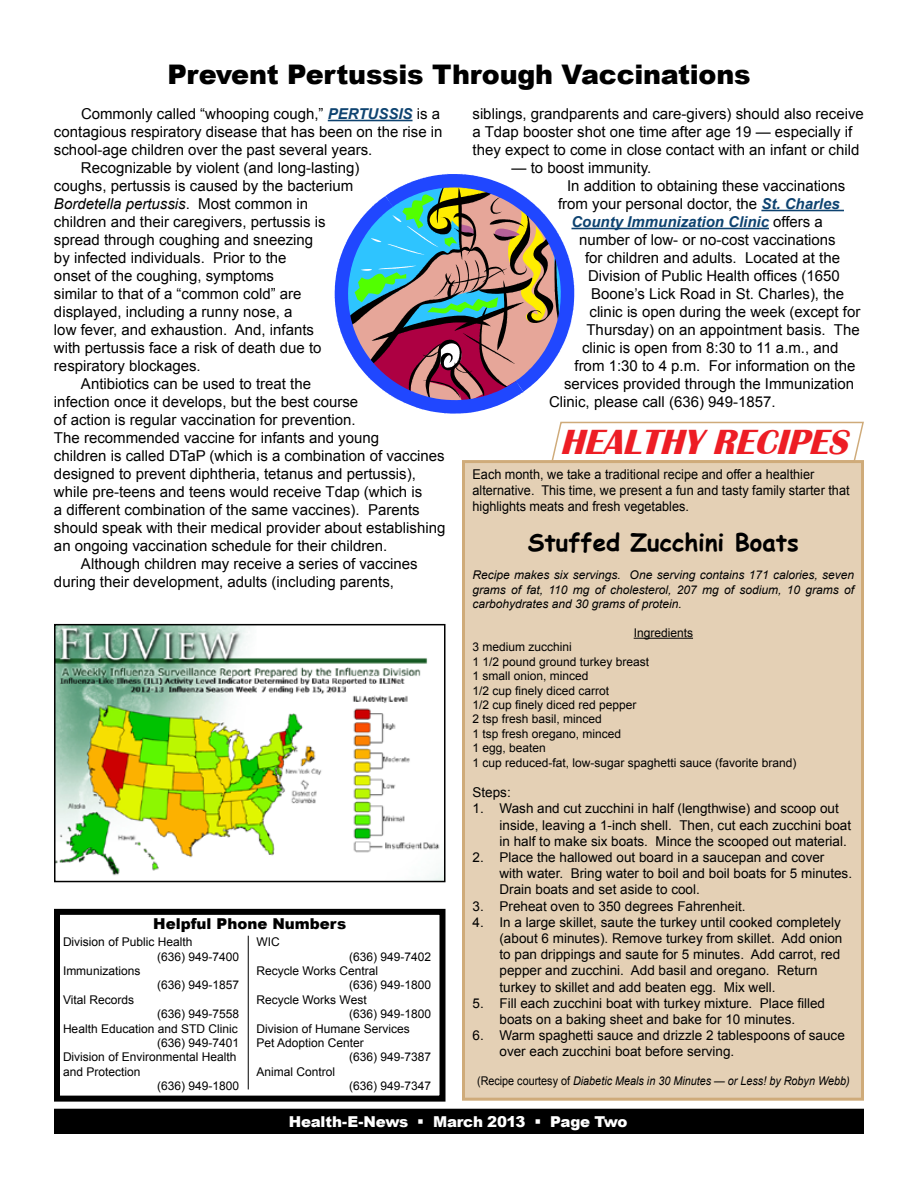
<style>
.page{position:relative;width:918px;height:1188px;background:#fff}
.page>*{position:absolute;margin:0;border:0;box-sizing:border-box;transform-origin:0 0}
.t1{font:italic 700 36px "Britannic";color:#ed1d24}
.t2{font:900 27px "Arial";letter-spacing:-.01em;color:#000}
.t3{font:700 24px "Comic Sans MS";color:#000}
.t4{font:15px/18px "Arial";color:#000}
.t5{font:italic 15px "Arial";color:#000}
.t6{font:900 15px "Arial";letter-spacing:-.015em;color:#fff}
.t7{font:italic 700 15px "Arial";color:#0e4370}
.t8{font:900 15px "Arial";color:#000}
.t9{font:13.5px/16.2px "Arial";color:#000}
.t10{font:13.5px/16.2px "Arial";color:#000;scale:.94 1}
.t11{font:12px/14.4px "Arial";color:#000}
.t12{font:italic 12px/14.4px "Arial";color:#000;text-align:justify}
.t13{font:italic 12px "Arial";color:#000;scale:.9 1}
.s1{font-weight:700;font-style:italic;color:#0e4370}
.s2{font-style:normal}
.s3{font-weight:400;font-style:normal;color:#000}
</style>
<div class="page">
<div style="left:56px;top:1111px;width:806px;height:21px;background:#000"></div>
<div style="left:54px;top:1109px;width:810px;height:25px;border:4px solid #000"></div>
<hr style="left:328px;top:120px;width:85px;height:1px;background:#0e4370">
<hr style="left:761px;top:210px;width:83px;height:1px;background:#0e4370">
<hr style="left:572px;top:228px;width:197px;height:1px;background:#0e4370">
<div style="left:462px;top:460px;width:402px;height:641px;background:#e4d0b5;border:3px solid #cfab7a"></div>
<hr style="left:634px;top:638px;width:59px;height:1px;background:#000">
<svg style="left:549px;top:421px;width:315px;height:42px"></svg>
<div style="left:54px;top:909px;width:392px;height:193px;border:6px solid #000"></div>
<hr style="left:248px;top:936px;width:1px;height:153px;background:#000">
<img style="left:57px;top:627px;width:386px;height:252px">
<div style="left:54px;top:624px;width:392px;height:258px;border:2px solid #000"></div>
<svg style="left:335px;top:174px;width:239px;height:240px"></svg>
<h2 class="t2" style="left:167px;top:55px;width:585px">Prevent Pertussis Through Vaccinations</h2>
<p class="t4" style="left:81px;top:105px;width:361px">Commonly called “whooping cough,” <span class="s1">PERTUSSIS</span> is a</p>
<p class="t4" style="left:54px;top:123px;width:390px">contagious respiratory disease that has been on the rise in</p>
<p class="t4" style="left:54px;top:141px;width:320px">school-age children over the past several years.</p>
<p class="t4" style="left:81px;top:159px;width:280px">Recognizable by violent (and long-lasting)</p>
<p class="t4" style="left:54px;top:177px;width:301px">coughs, pertussis is caused by the bacterium</p>
<p class="t5" style="left:54px;top:194px;width:256px">Bordetella pertussis<span class="s2">. Most common in</span></p>
<p class="t4" style="left:54px;top:213px;width:273px">children and their caregivers, pertussis is</p>
<p class="t4" style="left:54px;top:231px;width:261px">spread through coughing and sneezing</p>
<p class="t4" style="left:54px;top:249px;width:234px">by infected individuals. Prior to the</p>
<p class="t4" style="left:54px;top:267px;width:222px">onset of the coughing, symptoms</p>
<p class="t4" style="left:54px;top:285px;width:249px">similar to that of a “common cold” are</p>
<p class="t4" style="left:54px;top:303px;width:240px">displayed, including a runny nose, a</p>
<p class="t4" style="left:54px;top:321px;width:262px">low fever, and exhaustion. And, infants</p>
<p class="t4" style="left:54px;top:339px;width:269px">with pertussis face a risk of death due to</p>
<p class="t4" style="left:54px;top:357px;width:148px">respiratory blockages.</p>
<p class="t4" style="left:81px;top:375px;width:232px">Antibiotics can be used to treat the</p>
<p class="t4" style="left:54px;top:393px;width:306px">infection once it develops, but the best course</p>
<p class="t4" style="left:54px;top:411px;width:303px">of action is regular vaccination for prevention.</p>
<p class="t4" style="left:54px;top:429px;width:327px">The recommended vaccine for infants and young</p>
<p class="t4" style="left:54px;top:447px;width:392px">children is called DTaP (which is a combination of vaccines</p>
<p class="t4" style="left:54px;top:465px;width:363px">designed to prevent diphtheria, tetanus and pertussis),</p>
<p class="t4" style="left:54px;top:483px;width:370px">while pre-teens and teens would receive Tdap (which is</p>
<p class="t4" style="left:54px;top:501px;width:367px">a different combination of the same vaccines). Parents</p>
<p class="t4" style="left:54px;top:519px;width:393px">should speak with their medical provider about establishing</p>
<p class="t4" style="left:54px;top:537px;width:335px">an ongoing vaccination schedule for their children.</p>
<p class="t4" style="left:81px;top:555px;width:338px">Although children may receive a series of vaccines</p>
<p class="t4" style="left:54px;top:573px;width:342px">during their development, adults (including parents,</p>
<p class="t8" style="left:153px;top:912px;width:194px">Helpful Phone Numbers</p>
<p class="t11" style="left:63px;top:935px;width:131px">Division of Public Health</p>
<p class="t11" style="left:157px;top:949px;width:84px">(636) 949-7400</p>
<p class="t11" style="left:63px;top:964px;width:79px">Immunizations</p>
<p class="t11" style="left:157px;top:978px;width:84px">(636) 949-1857</p>
<p class="t11" style="left:63px;top:992px;width:73px">Vital Records</p>
<p class="t11" style="left:157px;top:1007px;width:84px">(636) 949-7558</p>
<p class="t11" style="left:63px;top:1021px;width:176px">Health Education and STD Clinic</p>
<p class="t11" style="left:157px;top:1036px;width:84px">(636) 949-7401</p>
<p class="t11" style="left:63px;top:1050px;width:175px">Division of Environmental Health</p>
<p class="t11" style="left:63px;top:1064px;width:79px">and Protection</p>
<p class="t11" style="left:157px;top:1079px;width:84px">(636) 949-1800</p>
<p class="t11" style="left:256px;top:935px;width:25px">WIC</p>
<p class="t11" style="left:349px;top:949px;width:84px">(636) 949-7402</p>
<p class="t11" style="left:256px;top:964px;width:123px">Recycle Works Central</p>
<p class="t11" style="left:349px;top:978px;width:84px">(636) 949-1800</p>
<p class="t11" style="left:256px;top:992px;width:112px">Recycle Works West</p>
<p class="t11" style="left:349px;top:1007px;width:84px">(636) 949-1800</p>
<p class="t11" style="left:256px;top:1021px;width:155px">Division of Humane Services</p>
<p class="t11" style="left:256px;top:1036px;width:109px">Pet Adoption Center</p>
<p class="t11" style="left:349px;top:1050px;width:84px">(636) 949-7387</p>
<p class="t11" style="left:256px;top:1064px;width:80px">Animal Control</p>
<p class="t11" style="left:349px;top:1079px;width:84px">(636) 949-7347</p>
<p class="t4" style="left:472px;top:105px;width:393px">siblings, grandparents and care-givers) should also receive a Tdap booster shot one time after age 19 — especially if they expect to come in close contact with an infant or child</p>
<p class="t4" style="left:512px;top:159px;width:141px">— to boost immunity.</p>
<p class="t4" style="left:567px;top:177px;width:280px">In addition to obtaining these vaccinations</p>
<p class="t4" style="left:558px;top:195px;width:283px">from your personal doctor, the <span class="s1">St. Charles</span></p>
<p class="t7" style="left:572px;top:212px;width:253px">County Immunization Clinic <span class="s3">offers a</span></p>
<p class="t4" style="left:579px;top:231px;width:258px">number of low- or no-cost vaccinations</p>
<p class="t4" style="left:585px;top:249px;width:257px">for children and adults. Located at the</p>
<p class="t4" style="left:588px;top:267px;width:253px">Division of Public Health offices (1650</p>
<p class="t4" style="left:591px;top:285px;width:255px">Boone’s Lick Road in St. Charles), the</p>
<p class="t4" style="left:590px;top:303px;width:272px">clinic is open during the week (except for</p>
<p class="t4" style="left:586px;top:321px;width:275px">Thursday) on an appointment basis. The</p>
<p class="t4" style="left:582px;top:339px;width:258px">clinic is open from 8:30 to 11 a.m., and</p>
<p class="t4" style="left:574px;top:357px;width:282px">from 1:30 to 4 p.m. For information on the</p>
<p class="t4" style="left:564px;top:375px;width:292px">services provided through the Immunization</p>
<p class="t4" style="left:549px;top:393px;width:228px">Clinic, please call (636) 949-1857.</p>
<h1 class="t1" style="left:560px;top:422px;width:300px">HEALTHYRECIPES</h1>
<p class="t10" style="left:472px;top:466px;width:403px">Each month, we take a traditional recipe and offer a healthier alternative. This time, we present a fun and tasty family starter that highlights meats and fresh vegetables.</p>
<h3 class="t3" style="left:528px;top:524px;width:272px">Stuffed Zucchini Boats</h3>
<p class="t12" style="left:472px;top:568px;width:383px">Recipe makes six servings. One serving contains 171 calories, seven grams of fat, 110 mg of cholesterol, 207 mg of sodium, 10 grams of carbohydrates and 30 grams of protein.</p>
<p class="t11" style="left:634px;top:626px;width:61px">Ingredients</p>
<p class="t11" style="left:472px;top:640px;width:326px">3 medium zucchini<br>1 1/2 pound ground turkey breast<br>1 small onion, minced<br>1/2 cup finely diced carrot<br>1/2 cup finely diced red pepper<br>2 tsp fresh basil, minced<br>1 tsp fresh oregano, minced<br>1 egg, beaten<br>1 cup reduced-fat, low-sugar spaghetti sauce (favorite brand)</p>
<p class="t9" style="left:472px;top:784px;width:40px">Steps:</p>
<p class="t9" style="left:500px;top:801px;width:353px;text-indent:-27px">1. Wash and cut zucchini in half (lengthwise) and scoop out inside, leaving a 1-inch shell. Then, cut each zucchini boat in half to make six boats. Mince the scooped out material.</p>
<p class="t9" style="left:500px;top:849px;width:354px;text-indent:-27px">2. Place the hallowed out board in a saucepan and cover<br>with water. Bring water to boil and boil boats for 5 minutes.<br>Drain boats and set aside to cool.</p>
<p class="t9" style="left:472px;top:898px;width:275px">3. Preheat oven to 350 degrees Fahrenheit.</p>
<p class="t9" style="left:500px;top:914px;width:344px;text-indent:-27px">4. In a large skillet, saute the turkey until cooked completely (about 6 minutes). Remove turkey from skillet. Add onion to pan drippings and saute for 5 minutes. Add carrot, red pepper and zucchini. Add basil and oregano. Return turkey to skillet and add beaten egg. Mix well.</p>
<p class="t9" style="left:472px;top:995px;width:354px;text-align:center">5. Fill each zucchini boat with turkey mixture. Place filled boats on a baking sheet and bake for 10 minutes.</p>
<p class="t9" style="left:500px;top:1027px;width:347px;text-indent:-27px">6. Warm spaghetti sauce and drizzle 2 tablespoons of sauce over each zucchini boat before serving.</p>
<p class="t13" style="left:477px;top:1073px;width:415px"><span class="s2">(Recipe courtesy of</span> Diabetic Meals in 30 Minutes <span class="s2">—</span> or Less! by Robyn Webb)</p>
<p class="t6" style="left:289px;top:1111px;width:340px">Health-E-News ▪ March 2013 ▪ Page Two</p>
</div>
